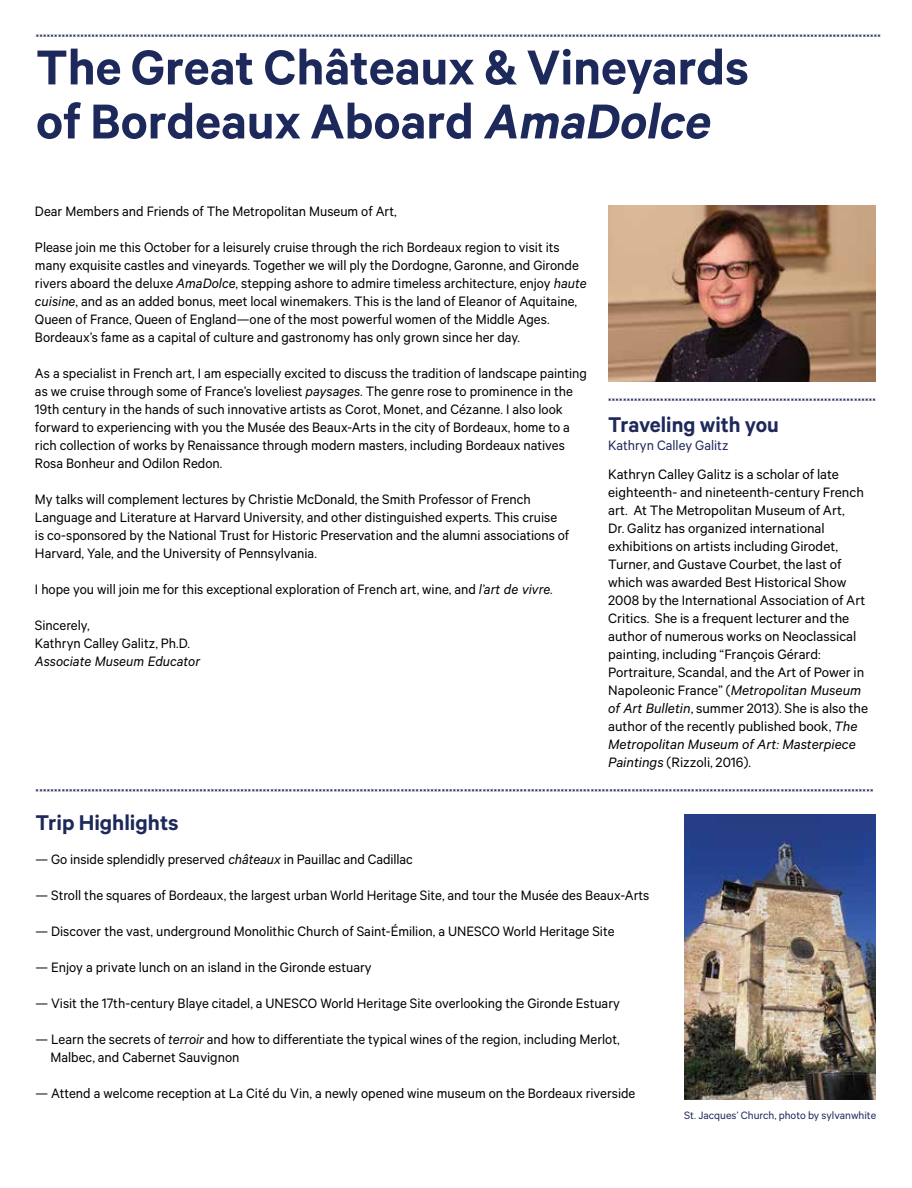
<style>
.page{position:relative;width:912px;height:1188px;background:#fff}
.page>*{position:absolute;margin:0;border:0;box-sizing:border-box;transform-origin:0 0}
.t1{font:600 55.2px/54px "The Met Sans";color:#1e295b}
.t2{font:600 24px "The Met Sans";color:#1e295b}
.t3{font:15.3px/18px "The Met Sans";color:#000}
.t4{font:italic 15.3px "The Met Sans";color:#000}
.t5{font:15.3px "The Met Sans";color:#1e295b}
.t6{font:12px "The Met Sans";color:#1e295b}
.s1{font-style:italic}
</style>
<div class="page">
<img style="left:608px;top:205px;width:267px;height:176px">
<img style="left:684px;top:814px;width:191px;height:285px">
<h1 class="t1" style="left:36px;top:39px;width:714px">The Great Châteaux &amp; Vineyards of Bordeaux Aboard <span class="s1">AmaDolce</span></h1>
<p class="t3" style="left:35px;top:202px;width:363px">Dear Members and Friends of The Metropolitan Museum of Art,</p>
<p class="t3" style="left:35px;top:238px;width:553px">Please join me this October for a leisurely cruise through the rich Bordeaux region to visit its many exquisite castles and vineyards. Together we will ply the Dordogne, Garonne, and Gironde rivers aboard the deluxe <span class="s1">AmaDolce</span>, stepping ashore to admire timeless architecture, enjoy <span class="s1">haute cuisine</span>, and as an added bonus, meet local winemakers. This is the land of Eleanor of Aquitaine, Queen of France, Queen of England—one of the most powerful women of the Middle Ages.<br>Bordeaux’s fame as a capital of culture and gastronomy has only grown since her day.</p>
<p class="t3" style="left:35px;top:364px;width:553px">As a specialist in French art, I am especially excited to discuss the tradition of landscape painting as we cruise through some of France’s loveliest <span class="s1">paysages</span>. The genre rose to prominence in the 19th century in the hands of such innovative artists as Corot, Monet, and Cézanne. I also look forward to experiencing with you the Musée des Beaux-Arts in the city of Bordeaux, home to a rich collection of works by Renaissance through modern masters, including Bordeaux natives Rosa Bonheur and Odilon Redon.</p>
<p class="t3" style="left:35px;top:490px;width:535px">My talks will complement lectures by Christie McDonald, the Smith Professor of French Language and Literature at Harvard University, and other distinguished experts. This cruise is co-sponsored by the National Trust for Historic Preservation and the alumni associations of Harvard, Yale, and the University of Pennsylvania.</p>
<p class="t3" style="left:35px;top:580px;width:519px">I hope you will join me for this exceptional exploration of French art, wine, and <span class="s1">l’art de vivre</span>.</p>
<p class="t3" style="left:35px;top:616px;width:156px">Sincerely,<br>Kathryn Calley Galitz, Ph.D.</p>
<p class="t4" style="left:35px;top:652px;width:167px">Associate Museum Educator</p>
<h2 class="t2" style="left:608px;top:410px;width:172px">Traveling with you</h2>
<p class="t5" style="left:608px;top:436px;width:122px">Kathryn Calley Galitz</p>
<p class="t3" style="left:608px;top:464px;width:261px">Kathryn Calley Galitz is a scholar of late eighteenth- and nineteenth-century French art. At The Metropolitan Museum of Art,<br>Dr. Galitz has organized international exhibitions on artists including Girodet, Turner, and Gustave Courbet, the last of which was awarded Best Historical Show 2008 by the International Association of Art Critics. She is a frequent lecturer and the author of numerous works on Neoclassical painting, including “François Gérard:<br>Portraiture, Scandal, and the Art of Power in Napoleonic France” (<span class="s1">Metropolitan Museum of Art Bulletin</span>, summer 2013). She is also the author of the recently published book, <span class="s1">The Metropolitan Museum of Art: Masterpiece Paintings</span> (Rizzoli, 2016).</p>
<h2 class="t2" style="left:35px;top:808px;width:145px">Trip Highlights</h2>
<p class="t3" style="left:35px;top:850px;width:379px">— Go inside splendidly preserved <span class="s1">châteaux</span> in Pauillac and Cadillac</p>
<p class="t3" style="left:35px;top:886px;width:615px">— Stroll the squares of Bordeaux, the largest urban World Heritage Site, and tour the Musée des Beaux-Arts</p>
<p class="t3" style="left:35px;top:922px;width:580px">— Discover the vast, underground Monolithic Church of Saint-Émilion, a UNESCO World Heritage Site</p>
<p class="t3" style="left:35px;top:958px;width:337px">— Enjoy a private lunch on an island in the Gironde estuary</p>
<p class="t3" style="left:35px;top:994px;width:585px">— Visit the 17th-century Blaye citadel, a UNESCO World Heritage Site overlooking the Gironde Estuary</p>
<p class="t3" style="left:50px;top:1030px;width:570px;text-indent:-15px">— Learn the secrets of <span class="s1">terroir</span> and how to differentiate the typical wines of the region, including Merlot,<br>Malbec, and Cabernet Sauvignon</p>
<p class="t3" style="left:35px;top:1084px;width:601px">— Attend a welcome reception at La Cité du Vin, a newly opened wine museum on the Bordeaux riverside</p>
<p class="t6" style="left:684px;top:1109px;width:193px">St. Jacques’ Church, photo by sylvanwhite</p>
</div>
